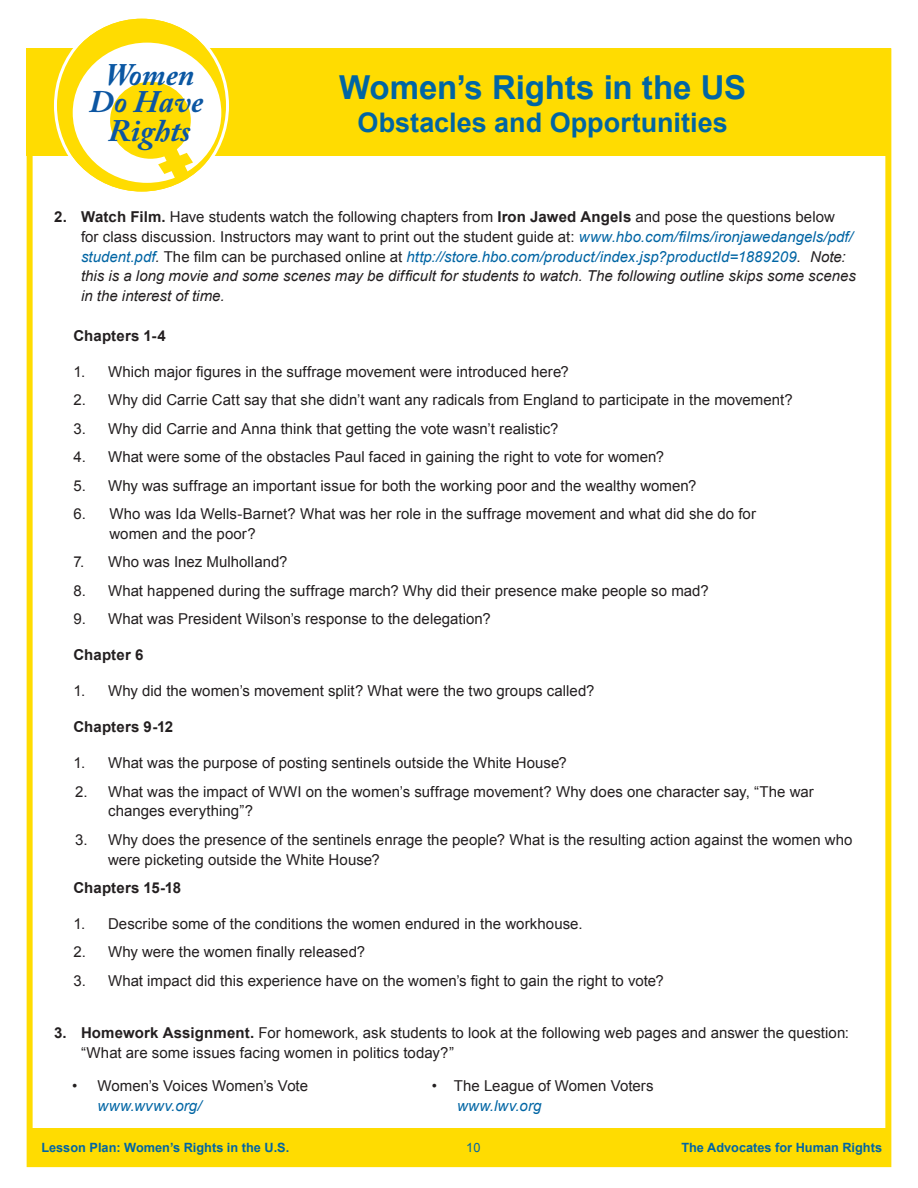
<style>
.page{position:relative;width:918px;height:1188px;background:#fff}
.page>*{position:absolute;margin:0;border:0;box-sizing:border-box;transform-origin:0 0}
.t1{font:700 33px "Arial";color:#0065a4}
.t2{font:italic 700 31.2px/29.8px "Adobe Caslon Pro";color:#0c56a2;text-align:center}
.t3{font:italic 700 31.2px "Adobe Caslon Pro";color:#0a57a3}
.t4{font:700 27px "Arial";color:#0065a4}
.t5{font:15px/19.8px "Arial";letter-spacing:.005em;color:#231f20}
.t6{font:700 15px "Arial";letter-spacing:.01em;color:#231f20}
.t7{font:italic 15px "Arial";letter-spacing:.025em;color:#0065a4}
.t8{font:700 12.75px "Arial";color:#0065a4}
.t9{font:12.75px "Arial";color:#0065a4}
.s1{font-weight:700}
.s2{font-style:italic;color:#0065a4}
.s3{font-style:italic}
</style>
<div class="page">
<div style="left:27px;top:48px;width:864px;height:108px;background:#ffdc01"></div>
<div style="left:27px;top:48px;width:864px;height:1119px;border:6px solid #ffdc01"></div>
<div style="left:29px;top:1128px;width:862px;height:39px;background:#ffdc01"></div>
<svg style="left:55px;top:19px;width:173px;height:172px"></svg>
<h2 class="t3" style="left:105px;top:56px;width:91px">Women</h2>
<h2 class="t2" style="left:89px;top:86px;width:116px">Do Have<br>Rights</h2>
<h1 class="t1" style="left:339px;top:66px;width:408px">Women’s Rights in the US</h1>
<h3 class="t4" style="left:358px;top:104px;width:372px">Obstacles and Opportunities</h3>
<p class="t5" style="left:81px;top:207px;width:776px;text-indent:-27px"><span class="s1">2. Watch Film.</span> Have students watch the following chapters from <span class="s1">Iron Jawed Angels</span> and pose the questions below for class discussion. Instructors may want to print out the student guide at: <span class="s2">www.hbo.com/films/ironjawedangels/pdf/ student.pdf</span><span class="s3">.</span> The film can be purchased online at <span class="s2">http://store.hbo.com/product/index.jsp?productId=1889209</span>. <span class="s3">Note: this is a long movie and some scenes may be difficult for students to watch. The following outline skips some scenes in the interest of time.</span></p>
<p class="t6" style="left:74px;top:326px;width:94px">Chapters 1-4</p>
<p class="t5" style="left:74px;top:362px;width:497px">1. Which major figures in the suffrage movement were introduced here?</p>
<p class="t5" style="left:74px;top:390px;width:721px">2. Why did Carrie Catt say that she didn’t want any radicals from England to participate in the movement?</p>
<p class="t5" style="left:74px;top:419px;width:486px">3. Why did Carrie and Anna think that getting the vote wasn’t realistic?</p>
<p class="t5" style="left:74px;top:447px;width:592px">4. What were some of the obstacles Paul faced in gaining the right to vote for women?</p>
<p class="t5" style="left:74px;top:475px;width:625px">5. Why was suffrage an important issue for both the working poor and the wealthy women?</p>
<p class="t5" style="left:110px;top:504px;width:648px;text-indent:-36px">6. Who was Ida Wells-Barnet? What was her role in the suffrage movement and what did she do for women and the poor?</p>
<p class="t5" style="left:74px;top:552px;width:216px">7. Who was Inez Mulholland?</p>
<p class="t5" style="left:74px;top:581px;width:637px">8. What happened during the suffrage march? Why did their presence make people so mad?</p>
<p class="t5" style="left:74px;top:609px;width:419px">9. What was President Wilson’s response to the delegation?</p>
<p class="t6" style="left:74px;top:645px;width:71px">Chapter 6</p>
<p class="t5" style="left:74px;top:681px;width:523px">1. Why did the women’s movement split? What were the two groups called?</p>
<p class="t6" style="left:74px;top:717px;width:101px">Chapters 9-12</p>
<p class="t5" style="left:74px;top:753px;width:495px">1. What was the purpose of posting sentinels outside the White House?</p>
<p class="t5" style="left:108px;top:781px;width:707px;text-indent:-33px">2. What was the impact of WWI on the women’s suffrage movement? Why does one character say, “The war changes everything”?</p>
<p class="t5" style="left:108px;top:830px;width:746px;text-indent:-33px">3. Why does the presence of the sentinels enrage the people? What is the resulting action against the women who were picketing outside the White House?</p>
<p class="t6" style="left:74px;top:878px;width:109px">Chapters 15-18</p>
<p class="t5" style="left:74px;top:914px;width:511px">1. Describe some of the conditions the women endured in the workhouse.</p>
<p class="t5" style="left:74px;top:942px;width:293px">2. Why were the women finally released?</p>
<p class="t5" style="left:74px;top:971px;width:592px">3. What impact did this experience have on the women’s fight to gain the right to vote?</p>
<p class="t5" style="left:81px;top:1023px;width:770px;text-indent:-27px"><span class="s1">3. Homework Assignment.</span> For homework, ask students to look at the following web pages and answer the question: “What are some issues facing women in politics today?”</p>
<p class="t5" style="left:72px;top:1076px;width:238px">• Women’s Voices Women’s Vote</p>
<p class="t5" style="left:432px;top:1076px;width:223px">• The League of Women Voters</p>
<p class="t7" style="left:98px;top:1096px;width:106px">www.wvwv.org/</p>
<p class="t7" style="left:457px;top:1096px;width:86px">www.lwv.org</p>
<p class="t8" style="left:41px;top:1139px;width:249px">Lesson Plan: Women’s Rights in the U.S.</p>
<p class="t9" style="left:466px;top:1139px;width:16px">10</p>
<p class="t8" style="left:681px;top:1139px;width:202px">The Advocates for Human Rights</p>
</div>
